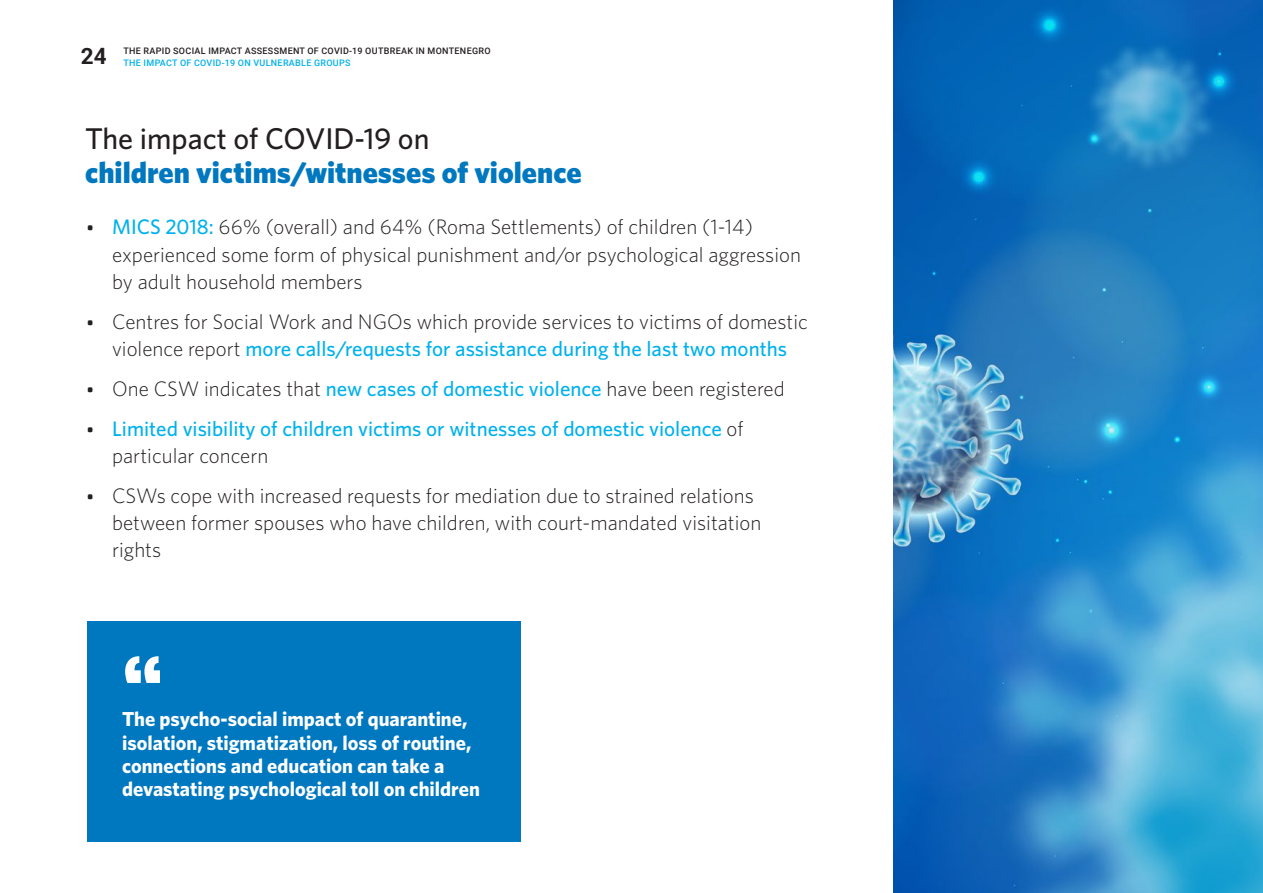
<style>
.page{position:relative;width:1263px;height:893px;background:#fff}
.page>*{position:absolute;margin:0;border:0;box-sizing:border-box;transform-origin:0 0}
.t1{font:900 85.8px "Poppins";color:#fff}
.Nalov{font:900 30px/34.5px "Whitney";color:#0078bf}
.t2{font:700 22.5px "Roboto";color:#231f20}
.t3{font:300 21px/27.2px "Whitney";color:#231f20}
.t4{font:500 21px/27.2px "Whitney";color:#00b1ec}
.t5{font:700 20.25px/23.2px "Whitney";color:#fff}
.t6{font:500 9px "Roboto";letter-spacing:.035em;color:#231f20}
.t7{font:500 9px "Roboto";letter-spacing:.035em;color:#00b1ec}
.s1{font-weight:500;color:#231f20}
.s2{font-weight:500;font-size:18px}
.s3{font-weight:500;color:#00b1ec}
.s4{font-size:18px;color:#231f20}
.s5{font-weight:300;color:#231f20}
</style>
<div class="page">
<img style="left:893px;top:0;width:370px;height:893px">
<div style="left:87px;top:622px;width:434px;height:220px;background:#0078bf"></div>
<p class="t2" style="left:81px;top:40px;width:27px">24</p>
<p class="t6" style="left:123px;top:44px;width:369px">THE RAPID SOCIAL IMPACT ASSESSMENT OF COVID-19 OUTBREAK IN MONTENEGRO</p>
<p class="t7" style="left:123px;top:56px;width:229px">THE IMPACT OF COVID-19 ON VULNERABLE GROUPS</p>
<p class="Nalov" style="left:85px;top:120px;width:498px"><span class="s1">The impact of COVID-19 on<br></span>children victims/witnesses of violence</p>
<p class="t3" style="left:112px;top:213px;width:690px;text-indent:-26px"><span class="s2">•</span> <span class="s3">MICS 2018:</span> 66% (overall) and 64% (Roma Settlements) of children (1-14) experienced some form of physical punishment and/or psychological aggression by adult household members</p>
<p class="t3" style="left:87px;top:307px;width:723px;text-align:center"><span class="s2">•</span> Centres for Social Work and NGOs which provide services to victims of domestic violence report <span class="s3">more calls/requests for assistance during the last two months</span></p>
<p class="t3" style="left:87px;top:374px;width:700px"><span class="s2">•</span> One CSW indicates that <span class="s3">new cases of domestic violence</span> have been registered</p>
<p class="t4" style="left:112px;top:414px;width:633px;text-indent:-26px"><span class="s4">•</span> Limited visibility of children victims or witnesses of domestic violence <span class="s5">of particular concern</span></p>
<p class="t3" style="left:112px;top:481px;width:651px;text-indent:-26px"><span class="s2">•</span> CSWs cope with increased requests for mediation due to strained relations between former spouses who have children, with court-mandated visitation rights</p>
<p class="t1" style="left:121px;top:652px;width:45px">“</p>
<p class="t5" style="left:122px;top:707px;width:359px">The psycho-social impact of quarantine, isolation, stigmatization, loss of routine, connections and education can take a devastating psychological toll on children</p>
</div>
